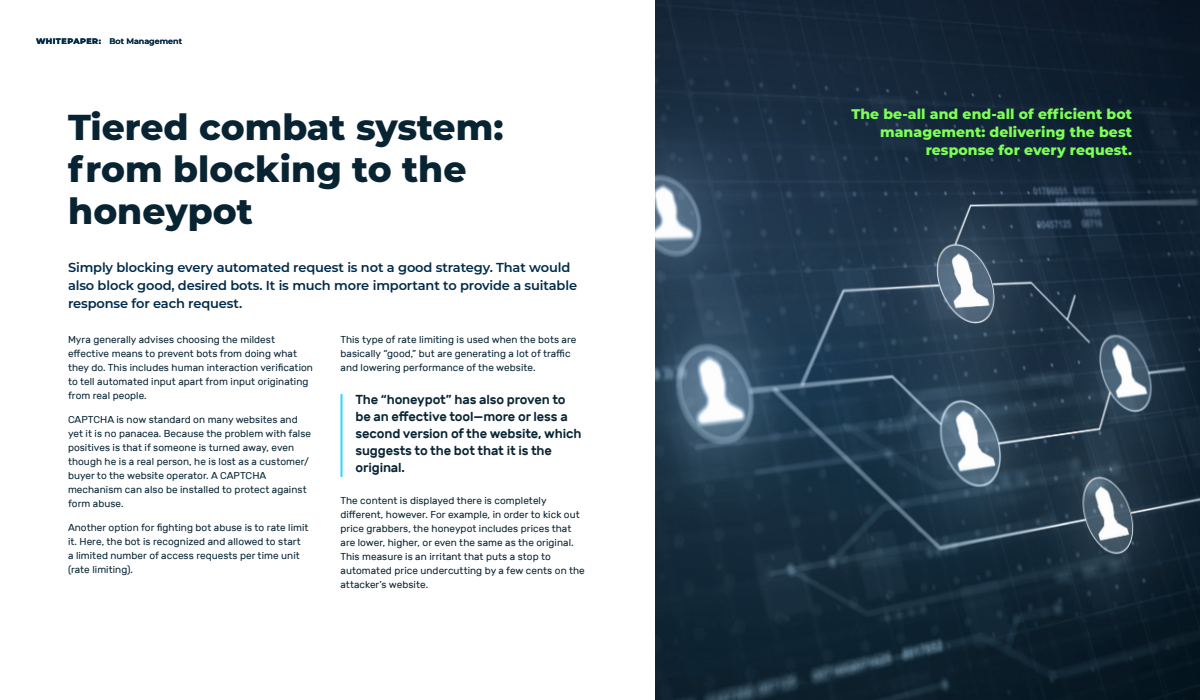
<style>
.page{position:relative;width:1200px;height:700px;background:#fff}
.page>*{position:absolute;margin:0;border:0;box-sizing:border-box;transform-origin:0 0}
.t1{font:800 36px/42px "Montserrat";color:#082433}
.t2{font:800 14px/18px "Montserrat";letter-spacing:.005em;color:#7dff54;text-align:right}
.t3{font:600 13px/18px "Montserrat";letter-spacing:-.01em;color:#002b4a}
.t4{font:500 13px/17px "Rubik";letter-spacing:-.01em;color:#082433}
.t5{font:10px/14px "Rubik";letter-spacing:.005em;color:#082433}
.t6{font:600 8px "Montserrat";color:#002b4a}
.t7{font:800 8px "Montserrat";letter-spacing:.06em;color:#002b4a}
</style>
<div class="page">
<hr style="left:340px;top:394px;width:2px;height:83px;background:#2ad9ff">
<svg style="left:655px;top:0;width:545px;height:700px;background:#223748"></svg>
<div style="left:831px;top:85px;width:322px;height:94px;background:#082433;opacity:.5"></div>
<p class="t7" style="left:36px;top:35px;width:66px">WHITEPAPER:</p>
<p class="t6" style="left:110px;top:35px;width:74px">Bot Management</p>
<h1 class="t1" style="left:68px;top:104px;width:437px">Tiered combat system: from blocking to the honeypot</h1>
<h3 class="t3" style="left:68px;top:258px;width:511px">Simply blocking every automated request is not a good strategy. That would also block good, desired bots. It is much more important to provide a suitable response for each request.</h3>
<p class="t5" style="left:68px;top:333px;width:247px">Myra generally advises choosing the mildest effective means to prevent bots from doing what they do. This includes human interaction verification to tell automated input apart from input originating from real people.</p>
<p class="t5" style="left:68px;top:413px;width:245px">CAPTCHA is now standard on many websites and yet it is no panacea. Because the problem with false positives is that if someone is turned away, even though he is a real person, he is lost as a customer/ buyer to the website operator. A CAPTCHA mechanism can also be installed to protect against form abuse.</p>
<p class="t5" style="left:68px;top:521px;width:242px">Another option for fighting bot abuse is to rate limit it. Here, the bot is recognized and allowed to start a limited number of access requests per time unit (rate limiting).</p>
<p class="t5" style="left:340px;top:333px;width:237px">This type of rate limiting is used when the bots are basically “good,” but are generating a lot of traffic and lowering performance of the website.</p>
<h3 class="t4" style="left:356px;top:391px;width:228px">The “honeypot” has also proven to be an effective tool—more or less a second version of the website, which suggests to the bot that it is the original.</h3>
<p class="t5" style="left:340px;top:494px;width:246px">The content is displayed there is completely different, however. For example, in order to kick out price grabbers, the honeypot includes prices that are lower, higher, or even the same as the original.<br>This measure is an irritant that puts a stop to automated price undercutting by a few cents on the attacker’s website.</p>
<h2 class="t2" style="left:851px;top:104px;width:282px">The be-all and end-all of efficient bot management: delivering the best response for every request.</h2>
</div>
